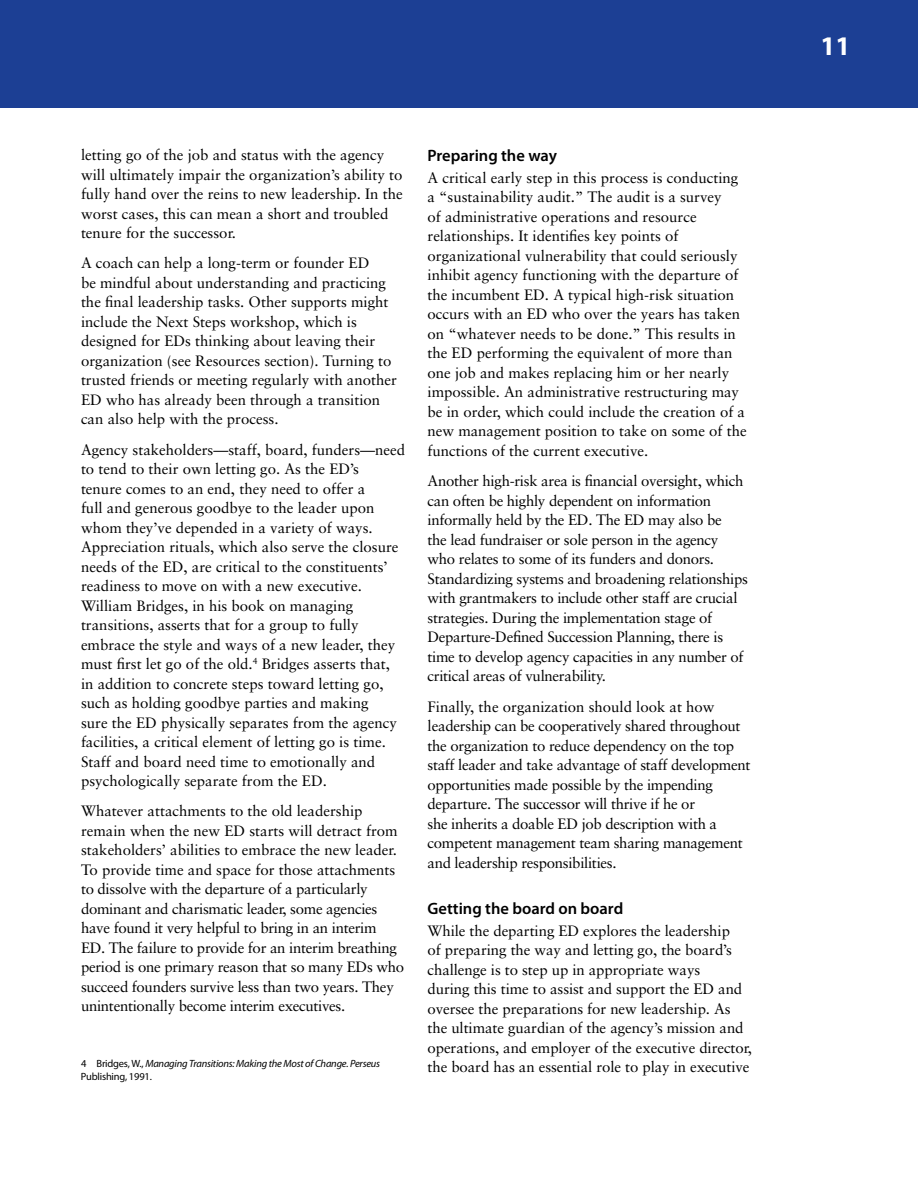
<style>
.page{position:relative;width:918px;height:1188px;background:#fff}
.page>*{position:absolute;margin:0;border:0;box-sizing:border-box;transform-origin:0 0}
.t1{font:700 27px "Myriad Pro";color:#fff}
.t2{font:600 16.5px "Myriad Pro";color:#000}
.t3{font:15px/19.5px "Sabon";color:#000}
.t4{font:15px/19.5px "Sabon";letter-spacing:-.02em;color:#000}
.t5{font:italic 10.5px/13.5px "Myriad Pro";letter-spacing:-.02em;color:#000}
.s1{font-style:normal}
</style>
<div class="page">
<div style="left:0;top:0;width:918px;height:108px;background:#1c3f94"></div>
<p class="t3" style="left:81px;top:145px;width:323px">letting go of the job and status with the agency will ultimately impair the organization’s ability to fully hand over the reins to new leadership. In the worst cases, this can mean a short and troubled tenure for the successor.</p>
<p class="t3" style="left:81px;top:253px;width:317px">A coach can help a long-term or founder ED<br>be mindful about understanding and practicing the final leadership tasks. Other supports might include the Next Steps workshop, which is designed for EDs thinking about leaving their organization (see Resources section). Turning to trusted friends or meeting regularly with another ED who has already been through a transition can also help with the process.</p>
<p class="t3" style="left:81px;top:440px;width:326px">Agency stakeholders—staff, board, funders—need to tend to their own letting go. As the ED’s<br>tenure comes to an end, they need to offer a<br>full and generous goodbye to the leader upon whom they’ve depended in a variety of ways.<br>Appreciation rituals, which also serve the closure needs of the ED, are critical to the constituents’ readiness to move on with a new executive.<br>William Bridges, in his book on managing transitions, asserts that for a group to fully embrace the style and ways of a new leader, they must first let go of the old.<sup>4</sup> Bridges asserts that, in addition to concrete steps toward letting go, such as holding goodbye parties and making<br>sure the ED physically separates from the agency facilities, a critical element of letting go is time.<br>Staff and board need time to emotionally and psychologically separate from the ED.</p>
<p class="t4" style="left:81px;top:801px;width:325px">Whatever attachments to the old leadership remain when the new ED starts will detract from stakeholders’ abilities to embrace the new leader.<br>To provide time and space for those attachments to dissolve with the departure of a particularly dominant and charismatic leader, some agencies have found it very helpful to bring in an interim ED. The failure to provide for an interim breathing period is one primary reason that so many EDs who succeed founders survive less than two years. They unintentionally become interim executives.</p>
<p class="t5" style="left:81px;top:1056px;width:301px"><span class="s1">4 Bridges, W.,</span> Managing Transitions: Making the Most of Change. Perseus<br><span class="s1">Publishing, 1991.</span></p>
<p class="t2" style="left:428px;top:145px;width:131px">Preparing the way</p>
<p class="t3" style="left:428px;top:167px;width:321px">A critical early step in this process is conducting a “sustainability audit.” The audit is a survey<br>of administrative operations and resource relationships. It identifies key points of organizational vulnerability that could seriously inhibit agency functioning with the departure of the incumbent ED. A typical high-risk situation occurs with an ED who over the years has taken on “whatever needs to be done.” This results in the ED performing the equivalent of more than one job and makes replacing him or her nearly impossible. An administrative restructuring may be in order, which could include the creation of a new management position to take on some of the functions of the current executive.</p>
<p class="t4" style="left:428px;top:471px;width:322px">Another high-risk area is financial oversight, which can often be highly dependent on information informally held by the ED. The ED may also be<br>the lead fundraiser or sole person in the agency who relates to some of its funders and donors.<br>Standardizing systems and broadening relationships with grantmakers to include other staff are crucial strategies. During the implementation stage of Departure-Defined Succession Planning, there is time to develop agency capacities in any number of critical areas of vulnerability.</p>
<p class="t4" style="left:428px;top:697px;width:325px">Finally, the organization should look at how leadership can be cooperatively shared throughout the organization to reduce dependency on the top staff leader and take advantage of staff development opportunities made possible by the impending departure. The successor will thrive if he or<br>she inherits a doable ED job description with a competent management team sharing management and leadership responsibilities.</p>
<p class="t2" style="left:428px;top:898px;width:197px">Getting the board on board</p>
<p class="t3" style="left:428px;top:920px;width:326px">While the departing ED explores the leadership<br>of preparing the way and letting go, the board’s challenge is to step up in appropriate ways<br>during this time to assist and support the ED and oversee the preparations for new leadership. As the ultimate guardian of the agency’s mission and operations, and employer of the executive director, the board has an essential role to play in executive</p>
<h1 class="t1" style="left:821px;top:29px;width:31px">11</h1>
</div>
